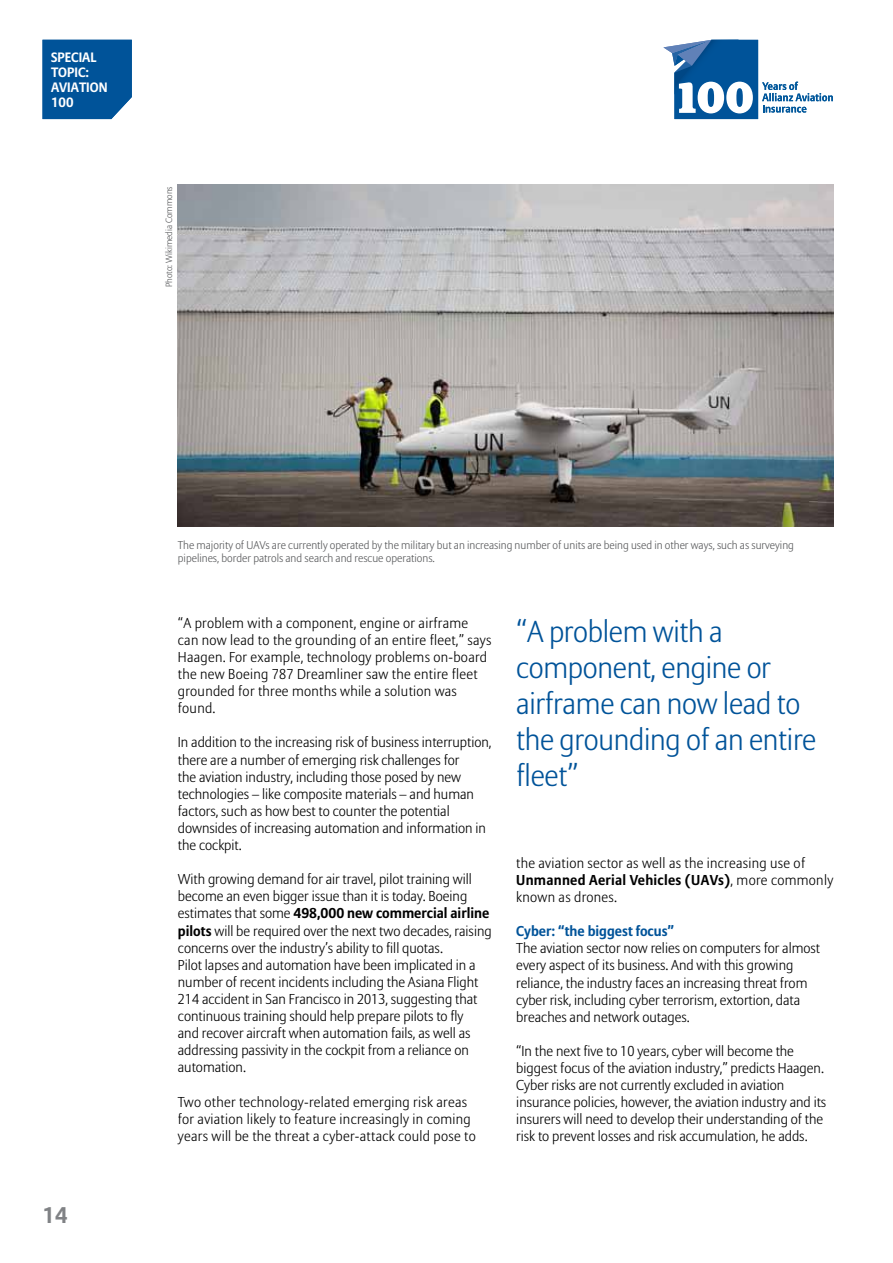
<style>
.page{position:relative;width:893px;height:1263px;background:#fff}
.page>*{position:absolute;margin:0;border:0;box-sizing:border-box;transform-origin:0 0}
.t1{font:300 30px/36px "Allianz Sans";letter-spacing:-.01em;color:#005399}
.t2{font:700 22.5px "Allianz Sans";color:#808285}
.t3{font:300 14.25px/17.1px "Allianz Sans";color:#000}
.t4{font:300 14.25px/17.1px "Allianz Sans";letter-spacing:.02em;color:#000}
.t5{font:700 14.25px "Allianz Sans";color:#005399}
.t6{font:700 13.5px/15px "Allianz Sans";color:#fff}
.t7{font:300 11.25px/13.5px "Allianz Sans";color:#58595b}
.t8{font:300 9px "Allianz Sans";color:#58595b}
.s1{font-weight:700}
</style>
<div class="page">
<div style="left:43px;top:40px;width:89px;height:79px;background:#005399"></div>
<svg style="left:663px;top:40px;width:170px;height:79px"></svg>
<img style="left:178px;top:185px;width:655px;height:341px">
<p class="t6" style="left:51px;top:50px;width:58px">SPECIAL<br>Topic:<br>AVIATION<br>100</p>
<p class="t8" style="left:164px;top:287px;width:102px;rotate:-90deg">Photo: Wikimedia Commons</p>
<h2 class="t2" style="left:43px;top:1201px;width:26px">14</h2>
<p class="t7" style="left:178px;top:538px;width:617px">The majority of UAVs are currently operated by the military but an increasing number of units are being used in other ways, such as surveying pipelines, border patrols and search and rescue operations.</p>
<p class="t4" style="left:178px;top:615px;width:315px">“A problem with a component, engine or airframe can now lead to the grounding of an entire fleet,” says Haagen. For example, technology problems on-board the new Boeing 787 Dreamliner saw the entire fleet grounded for three months while a solution was found.</p>
<p class="t3" style="left:178px;top:734px;width:315px">In addition to the increasing risk of business interruption, there are a number of emerging risk challenges for<br>the aviation industry, including those posed by new technologies – like composite materials – and human factors, such as how best to counter the potential downsides of increasing automation and information in the cockpit.</p>
<p class="t3" style="left:178px;top:871px;width:315px">With growing demand for air travel, pilot training will become an even bigger issue than it is today. Boeing estimates that some <span class="s1">498,000 new commercial airline pilots</span> will be required over the next two decades, raising concerns over the industry’s ability to fill quotas.<br>Pilot lapses and automation have been implicated in a number of recent incidents including the Asiana Flight 214 accident in San Francisco in 2013, suggesting that continuous training should help prepare pilots to fly<br>and recover aircraft when automation fails, as well as addressing passivity in the cockpit from a reliance on automation.</p>
<p class="t4" style="left:178px;top:1094px;width:300px">Two other technology-related emerging risk areas for aviation likely to feature increasingly in coming years will be the threat a cyber-attack could pose to</p>
<h1 class="t1" style="left:516px;top:615px;width:302px">“A problem with a component, engine or airframe can now lead to the grounding of an entire fleet”</h1>
<p class="t4" style="left:516px;top:855px;width:318px">the aviation sector as well as the increasing use of<br><span class="s1">Unmanned Aerial Vehicles (UAVs)</span>, more commonly known as drones.</p>
<p class="t5" style="left:516px;top:922px;width:159px">Cyber: “the biggest focus”</p>
<p class="t3" style="left:516px;top:940px;width:305px">The aviation sector now relies on computers for almost every aspect of its business. And with this growing reliance, the industry faces an increasing threat from cyber risk, including cyber terrorism, extortion, data breaches and network outages.</p>
<p class="t3" style="left:516px;top:1043px;width:311px">“In the next five to 10 years, cyber will become the biggest focus of the aviation industry,” predicts Haagen.<br>Cyber risks are not currently excluded in aviation insurance policies, however, the aviation industry and its insurers will need to develop their understanding of the risk to prevent losses and risk accumulation, he adds.</p>
</div>
